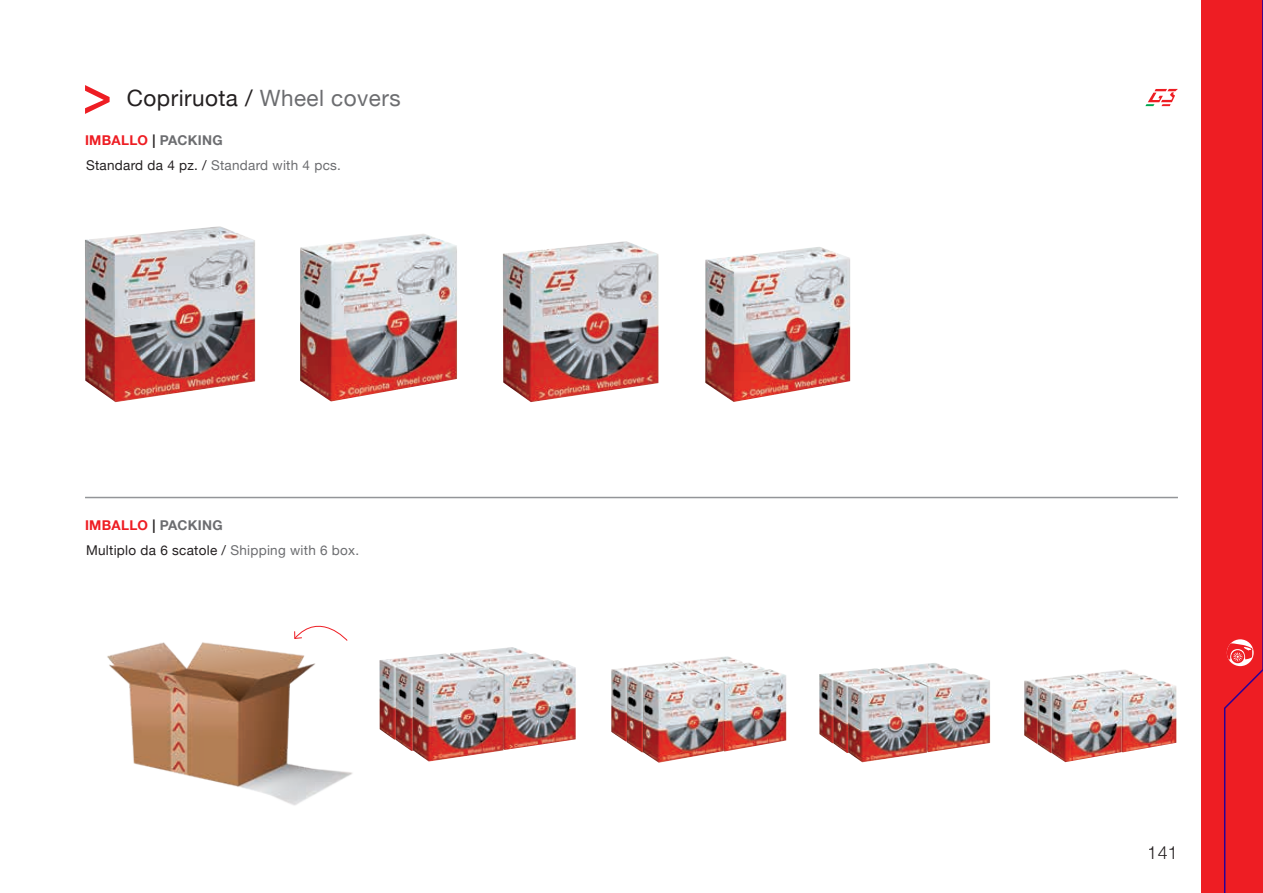
<style>
.page{position:relative;width:1263px;height:893px;background:#fff}
.page>*{position:absolute;margin:0;border:0;box-sizing:border-box;transform-origin:0 0}
.t1{font:22.5px "Helvetica Neue";letter-spacing:.02em;color:#231f20}
.t2{font:300 18px "Helvetica Neue";color:#231f20}
.t3{font:13.5px "Helvetica Neue";letter-spacing:.02em;color:#231f20}
.t4{font:13.5px "Helvetica Neue";letter-spacing:.02em;color:#6c6d70}
.t5{font:700 13.5px "Helvetica Neue";letter-spacing:.02em;color:#ee1d23}
.s1{color:#6c6d70}
.s2{color:#231f20}
</style>
<div class="page">
<svg style="left:1145px;top:89px;width:33px;height:17px"></svg>
<img style="left:503px;top:241px;width:155px;height:161px">
<img style="left:85px;top:226px;width:170px;height:176px">
<img style="left:705px;top:247px;width:145px;height:155px">
<img style="left:300px;top:234px;width:157px;height:167px">
<svg style="left:85px;top:85px;width:25px;height:29px"></svg>
<hr style="left:85px;top:497px;width:1093px;height:1px;background:#939598">
<img style="left:107px;top:642px;width:246px;height:164px">
<img style="left:1078px;top:669px;width:60px;height:12px">
<img style="left:1024px;top:675px;width:64px;height:69px">
<img style="left:1093px;top:675px;width:64px;height:12px">
<img style="left:1037px;top:681px;width:68px;height:72px">
<img style="left:1109px;top:681px;width:67px;height:71px">
<img style="left:1051px;top:687px;width:71px;height:75px">
<img style="left:678px;top:656px;width:64px;height:13px">
<img style="left:611px;top:662px;width:74px;height:80px">
<img style="left:691px;top:662px;width:74px;height:14px">
<img style="left:627px;top:669px;width:77px;height:83px">
<img style="left:709px;top:669px;width:77px;height:82px">
<img style="left:643px;top:676px;width:81px;height:87px">
<img style="left:888px;top:663px;width:60px;height:11px">
<img style="left:819px;top:668px;width:73px;height:75px">
<img style="left:897px;top:668px;width:71px;height:12px">
<img style="left:833px;top:674px;width:76px;height:79px">
<img style="left:914px;top:674px;width:76px;height:78px">
<img style="left:848px;top:680px;width:79px;height:82px">
<img style="left:460px;top:647px;width:67px;height:13px">
<img style="left:379px;top:653px;width:84px;height:87px">
<img style="left:469px;top:653px;width:82px;height:14px">
<img style="left:395px;top:660px;width:88px;height:91px">
<img style="left:489px;top:660px;width:87px;height:90px">
<img style="left:412px;top:667px;width:92px;height:95px">
<div style="left:1201px;top:0;width:62px;height:893px;background:#ee1d23"></div>
<svg style="left:294px;top:625px;width:54px;height:16px"></svg>
<svg style="left:1224px;top:0;width:39px;height:893px"></svg>
<h1 class="t1" style="left:127px;top:82px;width:275px">Copriruota / <span class="s1">Wheel covers</span></h1>
<p class="t5" style="left:85px;top:130px;width:139px">IMBALLO <span class="s2">|</span> <span class="s1">PACKING</span></p>
<p class="t4" style="left:86px;top:155px;width:256px"><span class="s2">Standard da 4 pz. /</span> Standard with 4 pcs.</p>
<p class="t5" style="left:85px;top:514px;width:139px">IMBALLO <span class="s2">|</span> <span class="s1">PACKING</span></p>
<p class="t3" style="left:86px;top:540px;width:275px">Multiplo da 6 scatole / <span class="s1">Shipping with 6 box.</span></p>
<h2 class="t2" style="left:1148px;top:838px;width:32px">141</h2>
</div>
